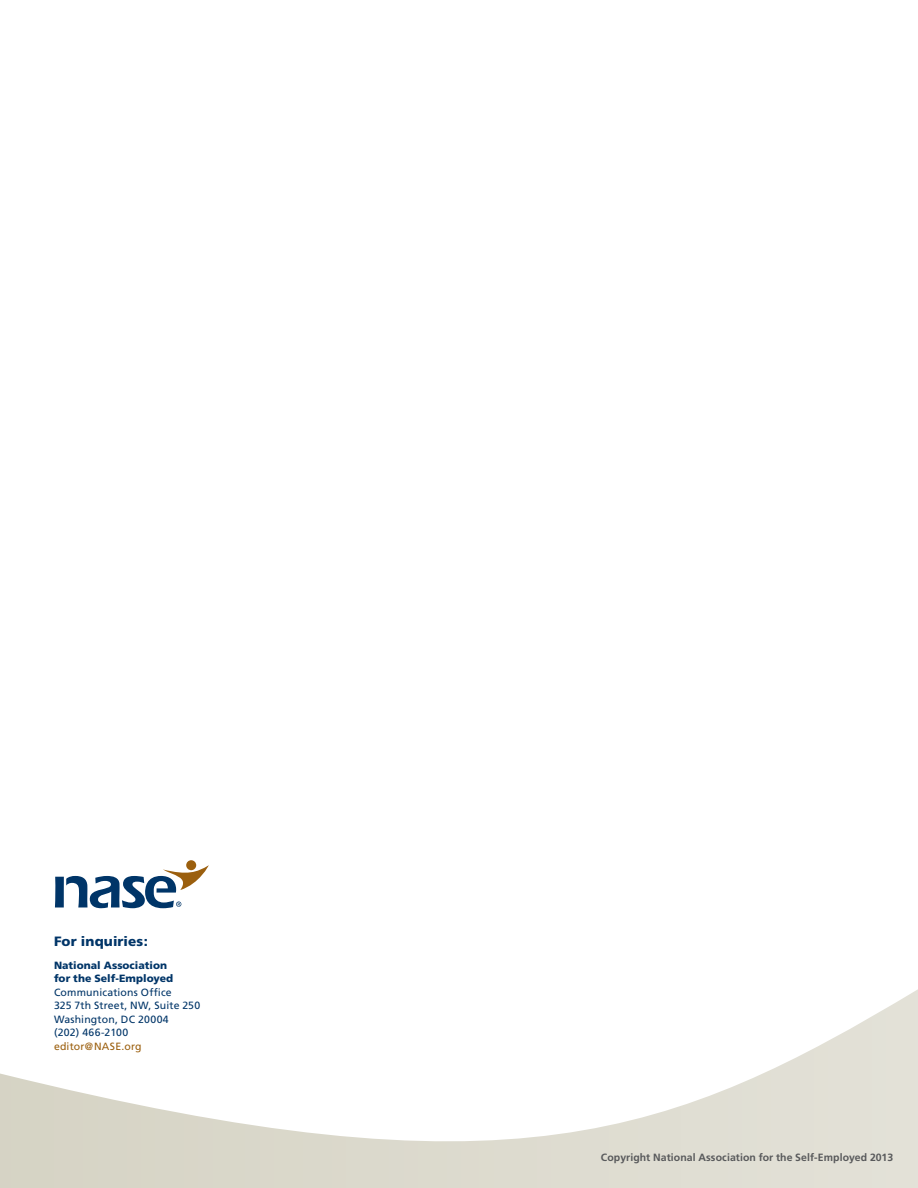
<style>
.page{position:relative;width:918px;height:1188px;background:#fff}
.page>*{position:absolute;margin:0;border:0;box-sizing:border-box;transform-origin:0 0}
.t1{font:900 13.5px "Frutiger";letter-spacing:.005em;color:#003568}
.t2{font:10.5px/13.5px "Frutiger";letter-spacing:.015em;color:#003568}
.t3{font:700 10.5px "Frutiger";letter-spacing:.01em;color:#58595b}
.t4{font:900 10.5px/13.5px "Frutiger";color:#003568}
.t5{font:10.5px "Frutiger";letter-spacing:.02em;color:#9b5f0e}
</style>
<div class="page">
<svg style="left:0;top:989px;width:918px;height:199px"></svg>
<div style="left:186px;top:860px;width:10px;height:10px;background:#9b5f0e;border-radius:50%"></div>
<svg style="left:55px;top:865px;width:154px;height:43px"></svg>
<p class="t1" style="left:54px;top:933px;width:96px">For inquiries:</p>
<p class="t4" style="left:54px;top:958px;width:121px">National Association for the Self-Employed</p>
<p class="t2" style="left:54px;top:985px;width:148px">Communications Office<br>325 7th Street, NW, Suite 250<br>Washington, DC 20004<br>(202) 466-2100</p>
<p class="t5" style="left:54px;top:1040px;width:89px">editor@NASE.org</p>
<p class="t3" style="left:601px;top:1151px;width:294px">Copyright National Association for the Self-Employed 2013</p>
</div>
